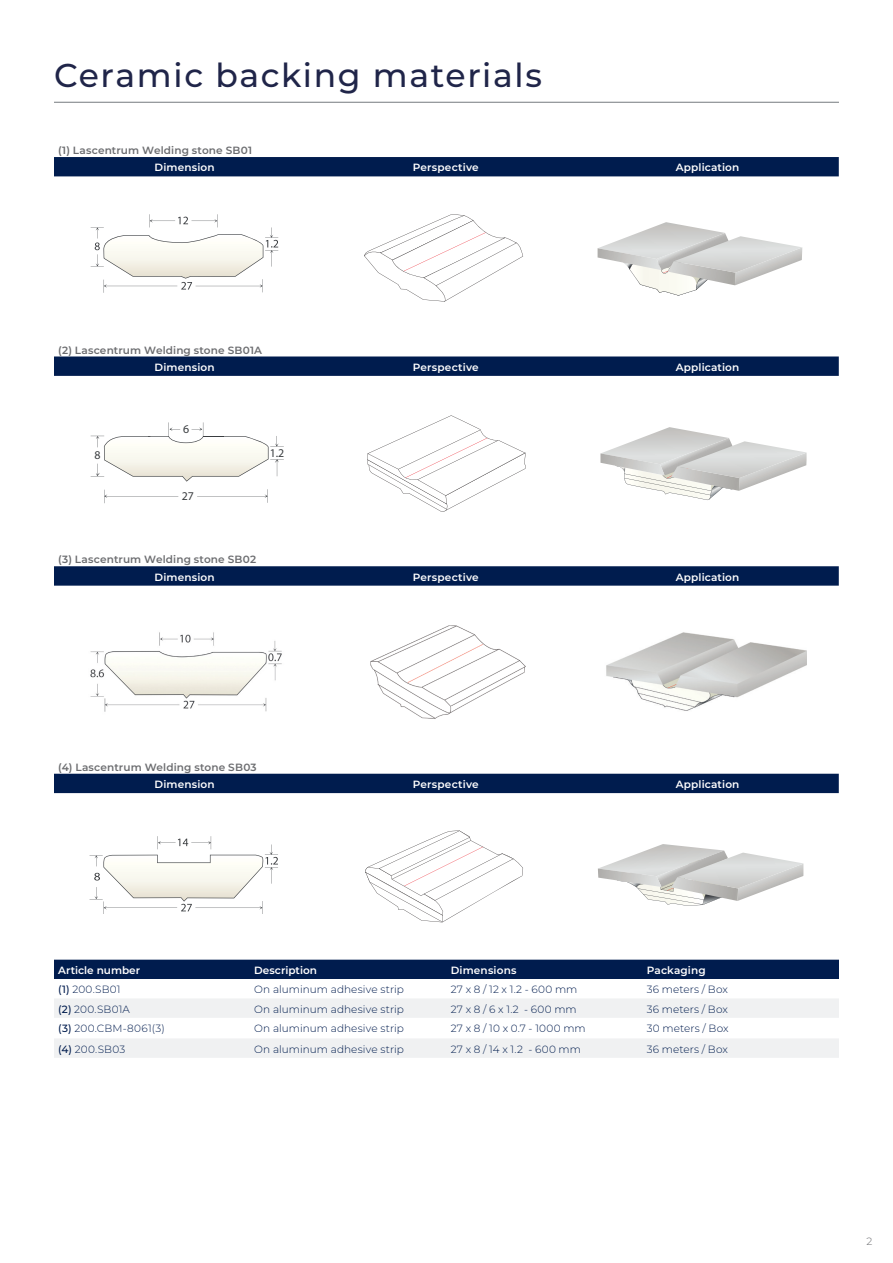
<style>
.page{position:relative;width:893px;height:1263px;background:#fff}
.page>*{position:absolute;margin:0;border:0;box-sizing:border-box;transform-origin:0 0}
.t1{font:500 33px "Montserrat";letter-spacing:.05em;color:#202549}
.t2{font:11.85px "Myriad Pro";color:#393c3f}
.t3{font:11.55px "Myriad Pro";color:#393c40}
.Tabel_kop_wit{font:300 10.5px "Montserrat";letter-spacing:.01em;color:#001c4e}
.Tabel_kop_wit-2{font:600 10.5px "Montserrat";letter-spacing:.015em;color:#fff}
.Tabel{font:600 10.5px "Montserrat";letter-spacing:.015em;color:#6c6d70}
.Tabel_kop_wit-3{font:300 10.5px "Montserrat";letter-spacing:.03em;color:#001c4e}
.Tabel-2{font:300 10.5px "Montserrat";color:#6c6d70}
.s1{font-weight:500}
</style>
<div class="page">
<hr style="left:54px;top:102px;width:785px;height:1px;background:#757a7e">
<svg style="left:91px;top:214px;width:187px;height:79px"></svg>
<svg style="left:364px;top:214px;width:159px;height:88px"></svg>
<svg style="left:598px;top:222px;width:204px;height:74px"></svg>
<svg style="left:367px;top:415px;width:159px;height:97px"></svg>
<svg style="left:600px;top:427px;width:207px;height:73px"></svg>
<hr style="left:197px;top:496px;width:70px;height:1px;background:#393c3f">
<hr style="left:105px;top:496px;width:73px;height:1px;background:#393c3f">
<svg style="left:104px;top:490px;width:3px;height:13px"></svg>
<svg style="left:264px;top:489px;width:4px;height:14px"></svg>
<svg style="left:91px;top:422px;width:193px;height:60px"></svg>
<svg style="left:365px;top:830px;width:158px;height:92px"></svg>
<svg style="left:598px;top:844px;width:205px;height:62px"></svg>
<svg style="left:90px;top:836px;width:188px;height:77px"></svg>
<svg style="left:54px;top:356px;width:785px;height:20px;background:#072253"></svg>
<div style="left:54px;top:157px;width:785px;height:19px;background:#001c4e"></div>
<div style="left:54px;top:773px;width:785px;height:20px;background:#001c4e"></div>
<svg style="left:54px;top:566px;width:785px;height:20px;background:#072253"></svg>
<div style="left:54px;top:960px;width:785px;height:19px;background:#001c4e"></div>
<svg style="left:54px;top:999px;width:785px;height:59px;fill:#f0f1f2"></svg>
<img style="left:90px;top:632px;width:192px;height:80px">
<img style="left:606px;top:632px;width:201px;height:79px">
<img style="left:370px;top:625px;width:156px;height:94px">
<p class="t1" style="left:54px;top:52px;width:489px">Ceramic backing materials</p>
<p class="Tabel" style="left:58px;top:143px;width:195px">(1) Lascentrum Welding stone SB01</p>
<p class="Tabel_kop_wit-2" style="left:154px;top:160px;width:62px">Dimension</p>
<p class="Tabel_kop_wit-2" style="left:413px;top:160px;width:67px">Perspective</p>
<p class="Tabel_kop_wit-2" style="left:676px;top:160px;width:65px">Application</p>
<p class="Tabel" style="left:58px;top:342px;width:205px">(2) Lascentrum Welding stone SB01A</p>
<p class="Tabel_kop_wit-2" style="left:154px;top:360px;width:62px">Dimension</p>
<p class="Tabel_kop_wit-2" style="left:413px;top:360px;width:67px">Perspective</p>
<p class="Tabel_kop_wit-2" style="left:676px;top:360px;width:65px">Application</p>
<p class="t2" style="left:183px;top:421px;width:8px">6</p>
<p class="t3" style="left:183px;top:425px;width:7px">6</p>
<p class="t2" style="left:94px;top:448px;width:8px">8</p>
<p class="t2" style="left:270px;top:445px;width:16px">1.2</p>
<p class="t3" style="left:96px;top:451px;width:7px">8</p>
<p class="t2" style="left:182px;top:489px;width:14px">27</p>
<p class="t3" style="left:183px;top:490px;width:13px">27</p>
<p class="Tabel" style="left:58px;top:552px;width:199px">(3) Lascentrum Welding stone SB02</p>
<p class="Tabel_kop_wit-2" style="left:154px;top:569px;width:62px">Dimension</p>
<p class="Tabel_kop_wit-2" style="left:413px;top:569px;width:67px">Perspective</p>
<p class="Tabel_kop_wit-2" style="left:676px;top:569px;width:65px">Application</p>
<p class="Tabel" style="left:58px;top:760px;width:200px">(4) Lascentrum Welding stone SB03</p>
<p class="Tabel_kop_wit-2" style="left:154px;top:777px;width:62px">Dimension</p>
<p class="Tabel_kop_wit-2" style="left:413px;top:777px;width:67px">Perspective</p>
<p class="Tabel_kop_wit-2" style="left:676px;top:777px;width:65px">Application</p>
<p class="Tabel_kop_wit-2" style="left:58px;top:963px;width:83px">Article number</p>
<p class="Tabel_kop_wit-2" style="left:254px;top:963px;width:64px">Description</p>
<p class="Tabel_kop_wit-2" style="left:451px;top:963px;width:67px">Dimensions</p>
<p class="Tabel_kop_wit-2" style="left:647px;top:963px;width:60px">Packaging</p>
<p class="Tabel_kop_wit" style="left:58px;top:982px;width:64px"><span class="s1">(1)</span> 200.SB01</p>
<p class="Tabel_kop_wit" style="left:254px;top:982px;width:151px">On aluminum adhesive strip</p>
<p class="Tabel_kop_wit" style="left:451px;top:982px;width:128px">27 x 8 / 12 x 1.2 - 600 mm</p>
<p class="Tabel_kop_wit" style="left:647px;top:982px;width:83px">36 meters / Box</p>
<p class="Tabel_kop_wit" style="left:58px;top:1002px;width:73px"><span class="s1">(2)</span> 200.SB01A</p>
<p class="Tabel_kop_wit" style="left:254px;top:1002px;width:151px">On aluminum adhesive strip</p>
<p class="Tabel_kop_wit" style="left:451px;top:1002px;width:128px">27 x 8 / 6 x 1.2 - 600 mm</p>
<p class="Tabel_kop_wit" style="left:647px;top:1002px;width:83px">36 meters / Box</p>
<p class="Tabel_kop_wit-3" style="left:58px;top:1021px;width:108px"><span class="s1">(3)</span> 200.CBM-8061(3)</p>
<p class="Tabel_kop_wit" style="left:254px;top:1021px;width:151px">On aluminum adhesive strip</p>
<p class="Tabel_kop_wit" style="left:451px;top:1021px;width:137px">27 x 8 / 10 x 0.7 - 1000 mm</p>
<p class="Tabel_kop_wit" style="left:647px;top:1021px;width:83px">30 meters / Box</p>
<p class="Tabel_kop_wit" style="left:58px;top:1042px;width:68px"><span class="s1">(4)</span> 200.SB03</p>
<p class="Tabel_kop_wit" style="left:254px;top:1042px;width:151px">On aluminum adhesive strip</p>
<p class="Tabel_kop_wit" style="left:451px;top:1042px;width:132px">27 x 8 / 14 x 1.2 - 600 mm</p>
<p class="Tabel_kop_wit" style="left:647px;top:1042px;width:83px">36 meters / Box</p>
<p class="Tabel-2" style="left:866px;top:1234px;width:7px">2</p>
</div>
